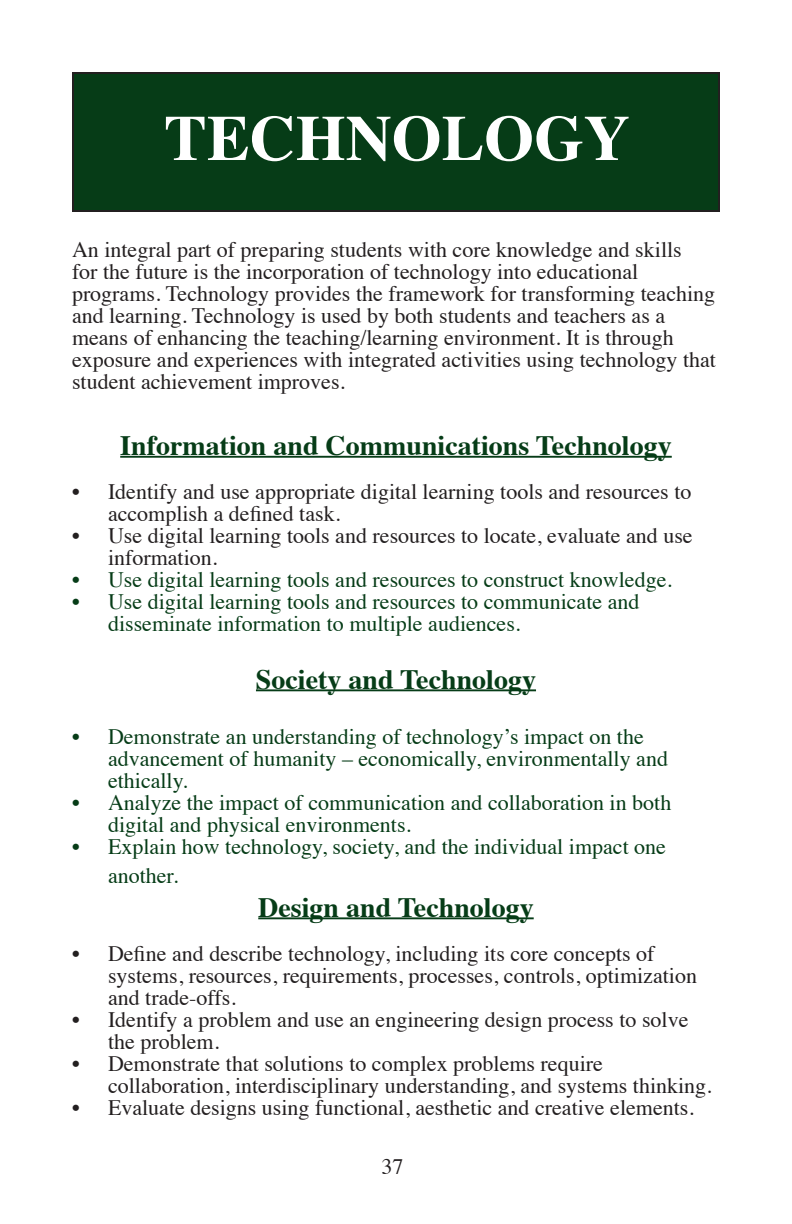
<style>
.page{position:relative;width:792px;height:1224px;background:#fff}
.page>*{position:absolute;margin:0;border:0;box-sizing:border-box;transform-origin:0 0}
.t1{font:700 64px "Times";color:#fff}
.t2{font:700 28px "Times";color:#063c17}
.t3{font:22px/22px "Times";color:#231f20}
.t4{font:22px/22px "Times";color:#063c17}
</style>
<div class="page">
<div style="left:73px;top:73px;width:646px;height:138px;background:#063c17"></div>
<div style="left:72px;top:72px;width:648px;height:140px;border:2px solid #231f20"></div>
<hr style="left:120px;top:456px;width:552px;height:2px;background:#063c17">
<hr style="left:256px;top:689px;width:280px;height:2px;background:#063c17">
<hr style="left:258px;top:917px;width:276px;height:2px;background:#063c17">
<p class="t1" style="left:164px;top:77px;width:467px">TECHNOLOGY</p>
<p class="t3" style="left:72px;top:237px;width:646px">An integral part of preparing students with core knowledge and skills<br>for the future is the incorporation of technology into educational programs. Technology provides the framework for transforming teaching and learning. Technology is used by both students and teachers as a means of enhancing the teaching/learning environment. It is through exposure and experiences with integrated activities using technology that student achievement improves.</p>
<p class="t2" style="left:120px;top:419px;width:553px">Information and Communications Technology</p>
<p class="t3" style="left:108px;top:479px;width:585px;text-indent:-36px">• Identify and use appropriate digital learning tools and resources to accomplish a defined task.</p>
<p class="t3" style="left:108px;top:523px;width:586px;text-indent:-36px">• Use digital learning tools and resources to locate, evaluate and use information.</p>
<p class="t4" style="left:72px;top:567px;width:601px">• Use digital learning tools and resources to construct knowledge.</p>
<p class="t4" style="left:108px;top:589px;width:533px;text-indent:-36px">• Use digital learning tools and resources to communicate and disseminate information to multiple audiences.</p>
<p class="t2" style="left:256px;top:652px;width:282px">Society and Technology</p>
<p class="t4" style="left:108px;top:724px;width:562px;text-indent:-36px">• Demonstrate an understanding of technology’s impact on the advancement of humanity – economically, environmentally and ethically.</p>
<p class="t4" style="left:108px;top:790px;width:565px;text-indent:-36px">• Analyze the impact of communication and collaboration in both digital and physical environments.</p>
<p class="t4" style="left:108px;top:830px;width:560px;line-height:28.8px;text-indent:-36px">• Explain how technology, society, and the individual impact one another.</p>
<p class="t2" style="left:258px;top:880px;width:277px">Design and Technology</p>
<p class="t3" style="left:108px;top:940px;width:591px;text-indent:-36px">• Define and describe technology, including its core concepts of systems, resources, requirements, processes, controls, optimization and trade-offs.</p>
<p class="t3" style="left:108px;top:1006px;width:582px;text-indent:-36px">• Identify a problem and use an engineering design process to solve the problem.</p>
<p class="t3" style="left:108px;top:1050px;width:605px;text-indent:-36px">• Demonstrate that solutions to complex problems require collaboration, interdisciplinary understanding, and systems thinking.</p>
<p class="t3" style="left:72px;top:1094px;width:623px">• Evaluate designs using functional, aesthetic and creative elements.</p>
<p class="t3" style="left:382px;top:1153px;width:23px">37</p>
</div>
